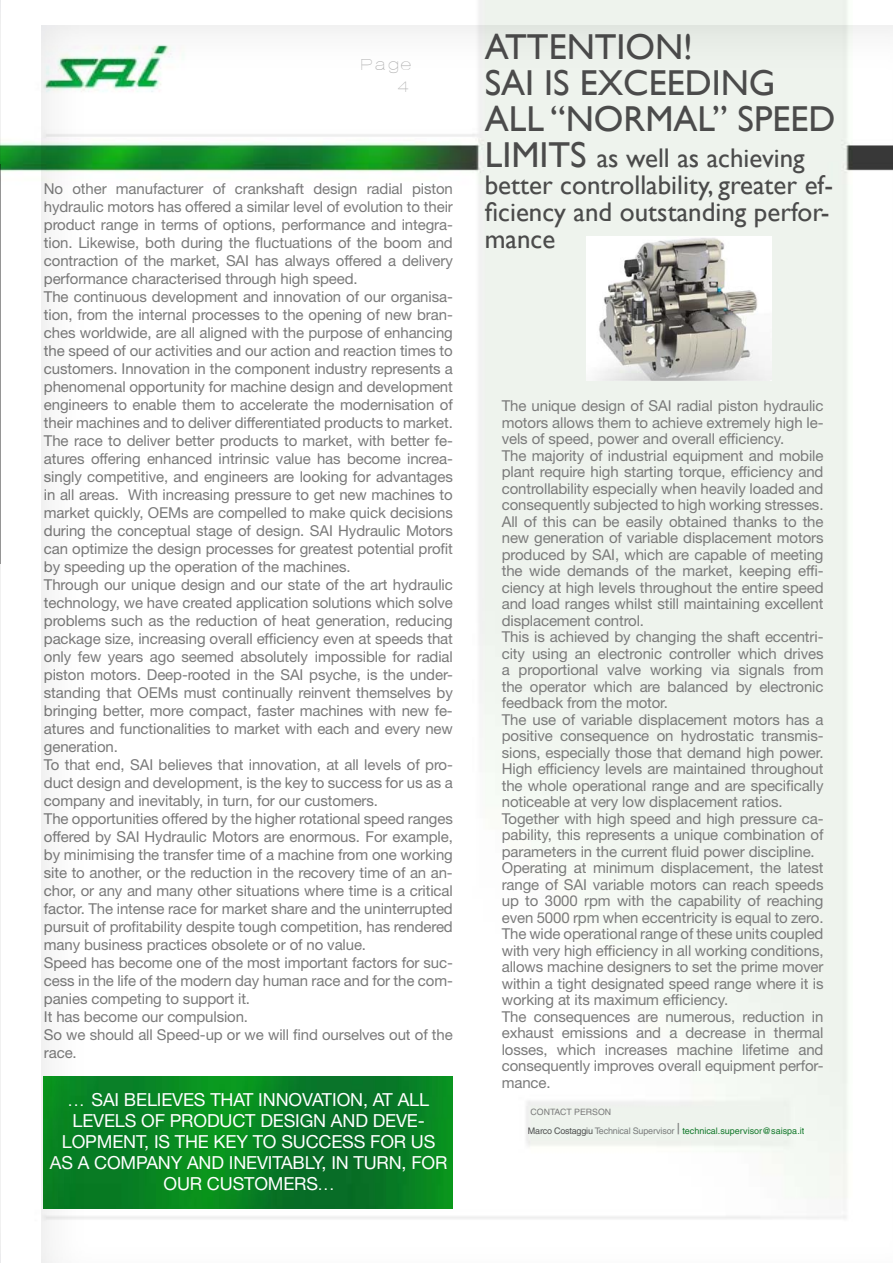
<style>
.page{position:relative;width:893px;height:1263px;background:#fff}
.page>*{position:absolute;margin:0;border:0;box-sizing:border-box;transform-origin:0 0}
.t1{font:36px/36px "Gill Sans";color:#4b4b4b}
.t2{font:27px/27px "Gill Sans";color:#4b4b4b}
.t3{font:18px/21px "Helvetica Neue LT Std";letter-spacing:-.01em;color:#fff;text-align:center}
.t4{font:18px/22.5px "DISCO";color:#acacac;text-align:right}
.t5{font:15px/18px "Helvetica Neue LT Std";letter-spacing:-.01em;color:#7a7a7a}
.t6{font:9px "Helvetica LT Std";letter-spacing:-.02em;color:#12782a}
.t7{font:8.85px "Helvetica LT Std";color:#7b7b7b}
.s1{font-size:15px}
.s2{font-size:36px}
.s3{color:#505050}
.s4{color:#7b7b7b}
.s5{font-size:15px;color:#7b7b7b}
</style>
<div class="page">
<img style="left:0;top:0;width:893px;height:1263px">
<img style="left:0;top:164px;width:1px;height:399px">
<img style="left:41px;top:26px;width:852px;height:1237px">
<p class="t4" style="left:358px;top:53px;width:54px">Page<br>4</p>
<p class="t5" style="left:44px;top:179px;width:410px">No other manufacturer of crankshaft design radial piston hydraulic motors has offered a similar level of evolution to their product range in terms of options, performance and integra&shy;tion. Likewise, both during the fluctuations of the boom and contraction of the market, SAI has always offered a delivery performance characterised through high speed.<br>The continuous development and innovation of our organisa&shy;tion, from the internal processes to the opening of new bran&shy;ches worldwide, are all aligned with the purpose of enhancing the speed of our activities and our action and reaction times to customers. Innovation in the component industry represents a phenomenal opportunity for machine design and development engineers to enable them to accelerate the modernisation of their machines and to deliver differentiated products to market.<br>The race to deliver better products to market, with better fe&shy;atures offering enhanced intrinsic value has become increa&shy;singly competitive, and engineers are looking for advantages in all areas. With increasing pressure to get new machines to market quickly, OEMs are compelled to make quick decisions during the conceptual stage of design. SAI Hydraulic Motors can optimize the design processes for greatest potential profit by speeding up the operation of the machines.<br>Through our unique design and our state of the art hydraulic technology, we have created application solutions which solve problems such as the reduction of heat generation, reducing package size, increasing overall efficiency even at speeds that only few years ago seemed absolutely impossible for radial piston motors. Deep-rooted in the SAI psyche, is the under&shy;standing that OEMs must continually reinvent themselves by bringing better, more compact, faster machines with new fe&shy;atures and functionalities to market with each and every new generation.<br>To that end, SAI believes that innovation, at all levels of pro&shy;duct design and development, is the key to success for us as a company and inevitably, in turn, for our customers.<br>The opportunities offered by the higher rotational speed ranges offered by SAI Hydraulic Motors are enormous. For example, by minimising the transfer time of a machine from one working site to another, or the reduction in the recovery time of an an&shy;chor, or any and many other situations where time is a critical factor. The intense race for market share and the uninterrupted pursuit of profitability despite tough competition, has rendered many business practices obsolete or of no value.<br>Speed has become one of the most important factors for suc&shy;cess in the life of the modern day human race and for the com&shy;panies competing to support it.<br>It has become our compulsion.<br>So we should all Speed-up or we will find ourselves out of the race.</p>
<p class="t3" style="left:50px;top:1089px;width:399px"><span class="s1">...</span> SAI BELIEVES THAT INNOVATION, AT ALL LEVELS OF PRODUCT DESIGN AND DEVE-LOPMENT, IS THE KEY TO SUCCESS FOR US AS A COMPANY AND INEVITABLY, IN TURN, FOR OUR CUSTOMERS<span class="s1">...</span></p>
<h1 class="t1" style="left:485px;top:28px;width:352px">ATTENTION!<br>SAI IS EXCEEDING<br>ALL “NORMAL” SPEED</h1>
<h2 class="t2" style="left:485px;top:144px;width:350px"><span class="s2">LIMITS</span> as well as achieving better controllability, greater ef&shy;ficiency and outstanding perfor&shy;mance</h2>
<p class="t5" style="left:502px;top:397px;width:323px;line-height:16.5px">The unique design of SAI radial piston hydraulic motors allows them to achieve extremely high le&shy;vels of speed, power and overall efficiency.<br>The majority of industrial equipment and mobile plant require high starting torque, efficiency and controllability especially when heavily loaded and consequently subjected to high working stresses.<br>All of this can be easily obtained thanks to the new generation of variable displacement motors produced by SAI, which are capable of meeting the wide demands of the market, keeping effi&shy;ciency at high levels throughout the entire speed and load ranges whilst still maintaining excellent displacement control.<br>This is achieved by changing the shaft eccentri&shy;city using an electronic controller which drives a proportional valve working via signals from the operator which are balanced by electronic feedback from the motor.<br>The use of variable displacement motors has a positive consequence on hydrostatic transmis&shy;sions, especially those that demand high power.<br>High efficiency levels are maintained throughout the whole operational range and are specifically noticeable at very low displacement ratios.<br>Together with high speed and high pressure ca&shy;pability, this represents a unique combination of parameters in the current fluid power discipline.<br>Operating at minimum displacement, the latest range of SAI variable motors can reach speeds up to 3000 rpm with the capability of reaching even 5000 rpm when eccentricity is equal to zero.<br>The wide operational range of these units coupled with very high efficiency in all working conditions, allows machine designers to set the prime mover within a tight designated speed range where it is working at its maximum efficiency.<br>The consequences are numerous, reduction in exhaust emissions and a decrease in thermal losses, which increases machine lifetime and consequently improves overall equipment perfor&shy;mance.</p>
<p class="t7" style="left:531px;top:1107px;width:82px">CONTACT PERSON</p>
<p class="t6" style="left:528px;top:1125px;width:278px"><span class="s3">Marco Costaggiu</span> <span class="s4">Technical Supervisor</span> <span class="s5">|</span> technical.supervisor@saispa.it</p>
</div>
